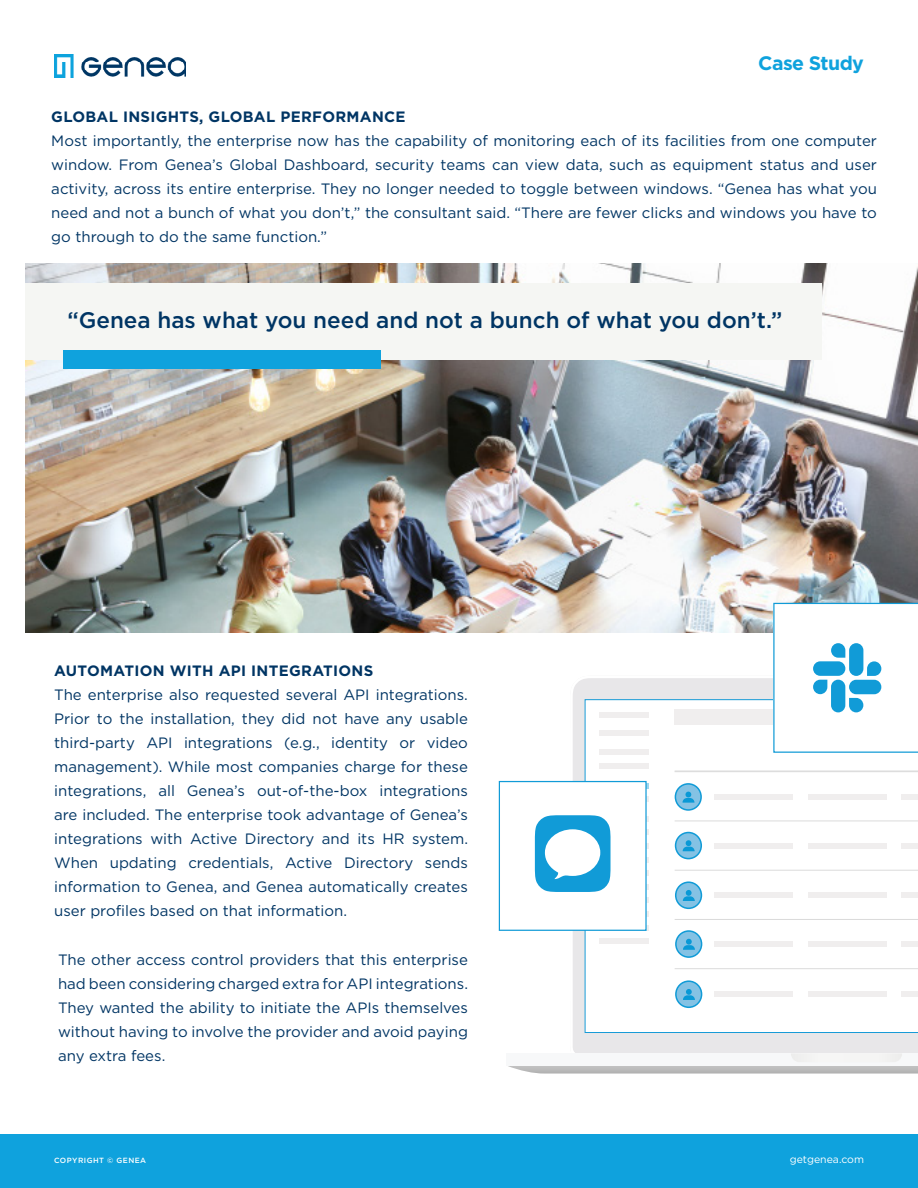
<style>
.page{position:relative;width:918px;height:1188px;background:#fff}
.page>*{position:absolute;margin:0;border:0;box-sizing:border-box;transform-origin:0 0}
.t1{font:500 22.5px "Gotham";color:#003564}
.t2{font:700 19.5px "Gotham";letter-spacing:-.03em;color:#0fa2dd}
.t3{font:15px/24px "Gotham";color:#003564;text-align:justify}
.t4{font:700 15px "Gotham";letter-spacing:.02em;color:#003564}
.t5{font:10.5px "Gotham";color:#fff}
.t6{font:500 7.5px "Gotham";letter-spacing:.06em;color:#fff}
</style>
<div class="page">
<div style="left:0;top:1134px;width:918px;height:54px;background:#0fa2dd"></div>
<img style="left:26px;top:264px;width:892px;height:369px">
<div style="left:26px;top:284px;width:796px;height:76px;background:#f5f6f3"></div>
<div style="left:63px;top:350px;width:318px;height:19px;background:#0fa2dd"></div>
<div style="left:573px;top:678px;width:345px;height:375px;background:#e8e7e9"></div>
<svg style="left:508px;top:1053px;width:410px;height:21px"></svg>
<svg style="left:585px;top:699px;width:333px;height:334px"></svg>
<div style="left:675px;top:710px;width:201px;height:15px;background:#f0eeee"></div>
<div style="left:600px;top:713px;width:49px;height:5px;background:#f0eeee"></div>
<div style="left:600px;top:730px;width:49px;height:5px;background:#f0eeee"></div>
<div style="left:600px;top:783px;width:49px;height:5px;background:#9dd6ee"></div>
<div style="left:600px;top:796px;width:49px;height:5px;background:#f0eeee"></div>
<div style="left:600px;top:750px;width:49px;height:5px;background:#f0eeee"></div>
<div style="left:714px;top:794px;width:79px;height:6px;background:#f0eeee"></div>
<div style="left:808px;top:794px;width:78px;height:6px;background:#f0eeee"></div>
<div style="left:901px;top:794px;width:17px;height:6px;background:#f0eeee"></div>
<div style="left:714px;top:843px;width:79px;height:5px;background:#f0eeee"></div>
<div style="left:808px;top:843px;width:78px;height:5px;background:#f0eeee"></div>
<div style="left:901px;top:843px;width:17px;height:5px;background:#f0eeee"></div>
<div style="left:714px;top:893px;width:79px;height:5px;background:#f0eeee"></div>
<div style="left:808px;top:893px;width:78px;height:5px;background:#f0eeee"></div>
<div style="left:901px;top:893px;width:17px;height:5px;background:#f0eeee"></div>
<div style="left:714px;top:941px;width:79px;height:6px;background:#f0eeee"></div>
<div style="left:808px;top:941px;width:78px;height:6px;background:#f0eeee"></div>
<div style="left:901px;top:941px;width:17px;height:6px;background:#f0eeee"></div>
<div style="left:714px;top:991px;width:79px;height:5px;background:#f0eeee"></div>
<div style="left:808px;top:991px;width:78px;height:5px;background:#f0eeee"></div>
<div style="left:901px;top:991px;width:17px;height:5px;background:#f0eeee"></div>
<div style="left:600px;top:763px;width:49px;height:5px;background:#f0eeee"></div>
<div style="left:600px;top:816px;width:49px;height:6px;background:#f0eeee"></div>
<div style="left:600px;top:830px;width:49px;height:5px;background:#f0eeee"></div>
<div style="left:600px;top:843px;width:49px;height:6px;background:#f0eeee"></div>
<div style="left:600px;top:857px;width:49px;height:5px;background:#f0eeee"></div>
<div style="left:600px;top:870px;width:49px;height:6px;background:#f0eeee"></div>
<div style="left:600px;top:884px;width:49px;height:5px;background:#f0eeee"></div>
<div style="left:600px;top:898px;width:49px;height:5px;background:#f0eeee"></div>
<div style="left:600px;top:911px;width:49px;height:6px;background:#f0eeee"></div>
<div style="left:600px;top:925px;width:49px;height:5px;background:#f0eeee"></div>
<div style="left:600px;top:938px;width:49px;height:6px;background:#f0eeee"></div>
<hr style="left:675px;top:870px;width:243px;height:1px;background:#dbdbdb">
<hr style="left:675px;top:919px;width:243px;height:1px;background:#dbdbdb">
<hr style="left:675px;top:968px;width:243px;height:1px;background:#dbdbdb">
<hr style="left:675px;top:821px;width:243px;height:1px;background:#dbdbdb">
<hr style="left:675px;top:771px;width:243px;height:1px;background:#dbdbdb">
<svg style="left:675px;top:783px;width:27px;height:28px"></svg>
<div style="left:676px;top:785px;width:24px;height:24px;background:#84c2e4;border-radius:50%"></div>
<svg style="left:683px;top:792px;width:12px;height:11px"></svg>
<svg style="left:675px;top:832px;width:27px;height:27px"></svg>
<svg style="left:676px;top:833px;width:25px;height:25px"></svg>
<svg style="left:683px;top:840px;width:12px;height:11px"></svg>
<svg style="left:675px;top:881px;width:27px;height:28px"></svg>
<svg style="left:676px;top:883px;width:25px;height:25px"></svg>
<svg style="left:683px;top:890px;width:12px;height:11px"></svg>
<svg style="left:675px;top:930px;width:27px;height:28px"></svg>
<div style="left:677px;top:932px;width:24px;height:24px;background:#84c2e4;border-radius:50%"></div>
<svg style="left:683px;top:939px;width:12px;height:11px"></svg>
<svg style="left:675px;top:980px;width:27px;height:28px"></svg>
<div style="left:677px;top:982px;width:24px;height:25px;background:#84c2e4;border-radius:50%"></div>
<svg style="left:683px;top:989px;width:12px;height:11px"></svg>
<svg style="left:773px;top:603px;width:145px;height:150px"></svg>
<div style="left:849px;top:680px;width:32px;height:14px;background:#119bd7;border-radius:7px"></div>
<div style="left:499px;top:782px;width:147px;height:148px;background:#fff"></div>
<div style="left:499px;top:781px;width:148px;height:150px;border:1px solid #119bd7"></div>
<svg style="left:535px;top:815px;width:76px;height:77px"></svg>
<img style="left:54px;top:54px;width:132px;height:24px">
<h2 class="t2" style="left:758px;top:52px;width:107px">Case Study</h2>
<p class="t4" style="left:51px;top:108px;width:356px">GLOBAL INSIGHTS, GLOBAL PERFORMANCE</p>
<p class="t3" style="left:51px;top:129px;width:827px">Most importantly, the enterprise now has the capability of monitoring each of its facilities from one computer window. From Genea’s Global Dashboard, security teams can view data, such as equipment status and user activity, across its entire enterprise. They no longer needed to toggle between windows. “Genea has what you need and not a bunch of what you don’t,” the consultant said. “There are fewer clicks and windows you have to go through to do the same function.”</p>
<p class="t1" style="left:68px;top:308px;width:717px">“Genea has what you need and not a bunch of what you don’t.”</p>
<p class="t4" style="left:54px;top:662px;width:321px">AUTOMATION WITH API INTEGRATIONS</p>
<p class="t3" style="left:54px;top:683px;width:415px">The enterprise also requested several API integrations.<br>Prior to the installation, they did not have any usable third-party API integrations (e.g., identity or video management). While most companies charge for these integrations, all Genea’s out-of-the-box integrations are included. The enterprise took advantage of Genea’s integrations with Active Directory and its HR system.<br>When updating credentials, Active Directory sends information to Genea, and Genea automatically creates user profiles based on that information.</p>
<p class="t3" style="left:58px;top:947px;width:411px">The other access control providers that this enterprise had been considering charged extra for API integrations.<br>They wanted the ability to initiate the APIs themselves without having to involve the provider and avoid paying any extra fees.</p>
<p class="t6" style="left:54px;top:1156px;width:94px">COPYRIGHT © GENEA</p>
<p class="t5" style="left:790px;top:1154px;width:76px">getgenea.com</p>
</div>
